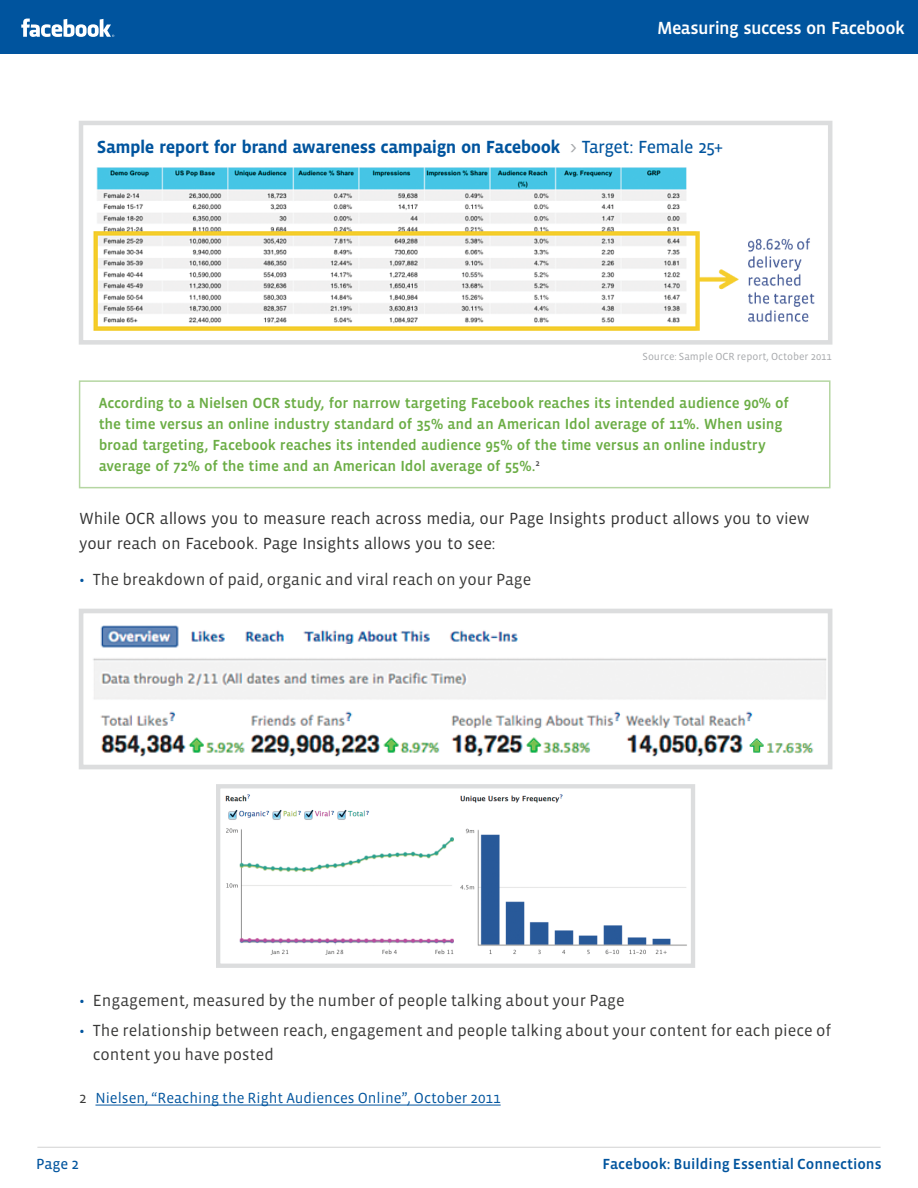
<style>
.page{position:relative;width:918px;height:1188px;background:#fff}
.page>*{position:absolute;margin:0;border:0;box-sizing:border-box;transform-origin:0 0}
.t1{font:700 18px "Vista Sans OT";letter-spacing:-.025em;color:#00549e}
.t2{font:500 18px "Vista Sans OT";letter-spacing:-.03em;color:#fff}
.t3{font:16.5px/24px "Vista Sans OT";color:#393938}
.t4{font:16.5px/25.5px "Vista Sans OT";letter-spacing:-.01em;color:#333}
.t5{font:500 15px/21px "Vista Sans OT";letter-spacing:-.01em;color:#6bad45}
.t6{font:15px "Vista Sans OT";color:#00549e}
.t7{font:500 15px "Vista Sans OT";color:#00549e}
.t8{font:15px "Vista Sans OT";color:#00549e}
.t9{font:10.5px "Vista Sans OT";color:#a6a8ab}
.s1{font-weight:400;color:#a6a8ab}
.s2{font-weight:400}
.s3{color:#00549e}
.s4{color:#393938}
</style>
<div class="page">
<div style="left:0;top:0;width:918px;height:54px;background:#00549e"></div>
<svg style="left:21px;top:19px;width:93px;height:18px"></svg>
<hr style="left:37px;top:1147px;width:844px;height:1px;background:#d2d2d2">
<hr style="left:95px;top:1105px;width:406px;height:1px;background:#00549e">
<img style="left:93px;top:625px;width:733px;height:132px">
<div style="left:79px;top:609px;width:753px;height:160px;border:5px solid #dcddde"></div>
<img style="left:225px;top:794px;width:462px;height:161px">
<div style="left:216px;top:784px;width:479px;height:184px;border:4px solid #dcddde"></div>
<img style="left:93px;top:167px;width:722px;height:164px">
<div style="left:79px;top:121px;width:753px;height:224px;border:4px solid #dcddde"></div>
<div style="left:79px;top:380px;width:752px;height:108px;border:2px solid #b5d6a2"></div>
<p class="t2" style="left:657px;top:18px;width:249px">Measuring success on Facebook</p>
<p class="t1" style="left:97px;top:138px;width:628px">Sample report for brand awareness campaign on Facebook <span class="s1">&gt;</span> <span class="s2">Target: Female 25+</span></p>
<p class="t9" style="left:643px;top:351px;width:191px">Source: Sample OCR report, October 2011</p>
<p class="t5" style="left:99px;top:393px;width:692px">According to a Nielsen OCR study, for narrow targeting Facebook reaches its intended audience 90% of the time versus an online industry standard of 35% and an American Idol average of 11%. When using broad targeting, Facebook reaches its intended audience 95% of the time versus an online industry average of 72% of the time and an American Idol average of 55%.<sup>2</sup></p>
<p class="t4" style="left:79px;top:506px;width:732px">While OCR allows you to measure reach across media, our Page Insights product allows you to view your reach on Facebook. Page Insights allows you to see:</p>
<p class="t3" style="left:79px;top:568px;width:454px"><span class="s3">•</span> The breakdown of paid, organic and viral reach on your Page</p>
<p class="t3" style="left:79px;top:988px;width:547px"><span class="s3">•</span> Engagement, measured by the number of people talking about your Page</p>
<p class="t3" style="left:93px;top:1019px;width:740px;text-indent:-13px"><span class="s3">•</span> The relationship between reach, engagement and people talking about your content for each piece of content you have posted</p>
<p class="t6" style="left:79px;top:1090px;width:423px"><span class="s4">2</span> Nielsen, “Reaching the Right Audiences Online”, October 2011</p>
<p class="t8" style="left:36px;top:1156px;width:44px">Page 2</p>
<p class="t7" style="left:603px;top:1156px;width:281px">Facebook: Building Essential Connections</p>
</div>
